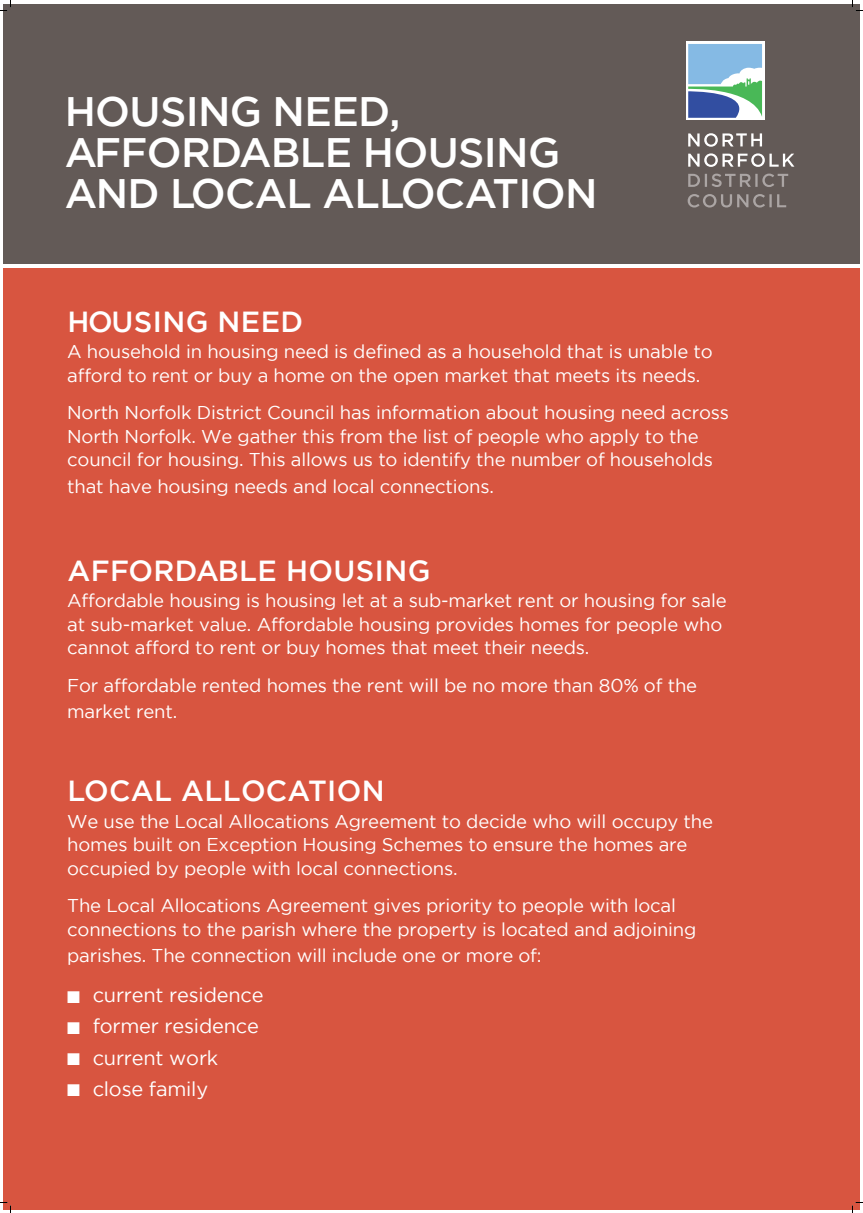
<style>
.page{position:relative;width:863px;height:1213px;background:#fff}
.page>*{position:absolute;margin:0;border:0;box-sizing:border-box;transform-origin:0 0}
.t1{font:500 41.1px/40.6px "Gotham";letter-spacing:-.015em;color:#fff}
.t2{font:500 29px "Gotham";letter-spacing:.015em;color:#fff}
.t3{font:20px "Gotham";letter-spacing:-.01em;color:#fff}
.t4{font:18.5px/23.5px "Gotham";letter-spacing:-.01em;color:#fff}
</style>
<div class="page">
<div style="left:3px;top:268px;width:856px;height:942px;background:#d85540"></div>
<div style="left:3px;top:4px;width:856px;height:259px;background:#635a57"></div>
<svg style="left:688px;top:194px;width:98px;height:14px"></svg>
<svg style="left:688px;top:174px;width:100px;height:13px"></svg>
<svg style="left:688px;top:153px;width:106px;height:14px"></svg>
<svg style="left:688px;top:133px;width:74px;height:14px"></svg>
<div style="left:686px;top:42px;width:78px;height:78px;background:#fff"></div>
<svg style="left:688px;top:44px;width:74px;height:74px"></svg>
<svg style="left:0;top:0;width:11px;height:11px"></svg>
<svg style="left:0;top:1202px;width:11px;height:11px"></svg>
<svg style="left:852px;top:0;width:11px;height:11px"></svg>
<svg style="left:852px;top:1202px;width:11px;height:11px"></svg>
<h1 class="t1" style="left:65px;top:91px;width:534px">HOUSING NEED,<br>AFFORDABLE HOUSING<br>AND LOCAL ALLOCATION</h1>
<h2 class="t2" style="left:67px;top:305px;width:237px">HOUSING NEED</h2>
<p class="t4" style="left:67px;top:339px;width:647px">A household in housing need is defined as a household that is unable to afford to rent or buy a home on the open market that meets its needs.</p>
<p class="t4" style="left:67px;top:401px;width:663px">North Norfolk District Council has information about housing need across<br>North Norfolk. We gather this from the list of people who apply to the council for housing. This allows us to identify the number of households</p>
<p class="t4" style="left:67px;top:474px;width:428px">that have housing needs and local connections.</p>
<h2 class="t2" style="left:67px;top:554px;width:365px">AFFORDABLE HOUSING</h2>
<p class="t4" style="left:67px;top:589px;width:661px">Affordable housing is housing let at a sub-market rent or housing for sale at sub-market value. Affordable housing provides homes for people who cannot afford to rent or buy homes that meet their needs.</p>
<p class="t4" style="left:67px;top:672px;width:631px;line-height:26.5px">For affordable rented homes the rent will be no more than 80% of the market rent.</p>
<h2 class="t2" style="left:67px;top:775px;width:319px">LOCAL ALLOCATION</h2>
<p class="t4" style="left:67px;top:809px;width:647px">We use the Local Allocations Agreement to decide who will occupy the homes built on Exception Housing Schemes to ensure the homes are occupied by people with local connections.</p>
<p class="t4" style="left:67px;top:894px;width:631px">The Local Allocations Agreement gives priority to people with local connections to the parish where the property is located and adjoining</p>
<p class="t4" style="left:67px;top:944px;width:476px">parishes. The connection will include one or more of:</p>
<p class="t3" style="left:67px;top:984px;width:198px">■ current residence</p>
<p class="t3" style="left:67px;top:1015px;width:193px">■ former residence</p>
<p class="t3" style="left:67px;top:1046px;width:153px">■ current work</p>
<p class="t3" style="left:67px;top:1078px;width:142px">■ close family</p>
</div>
